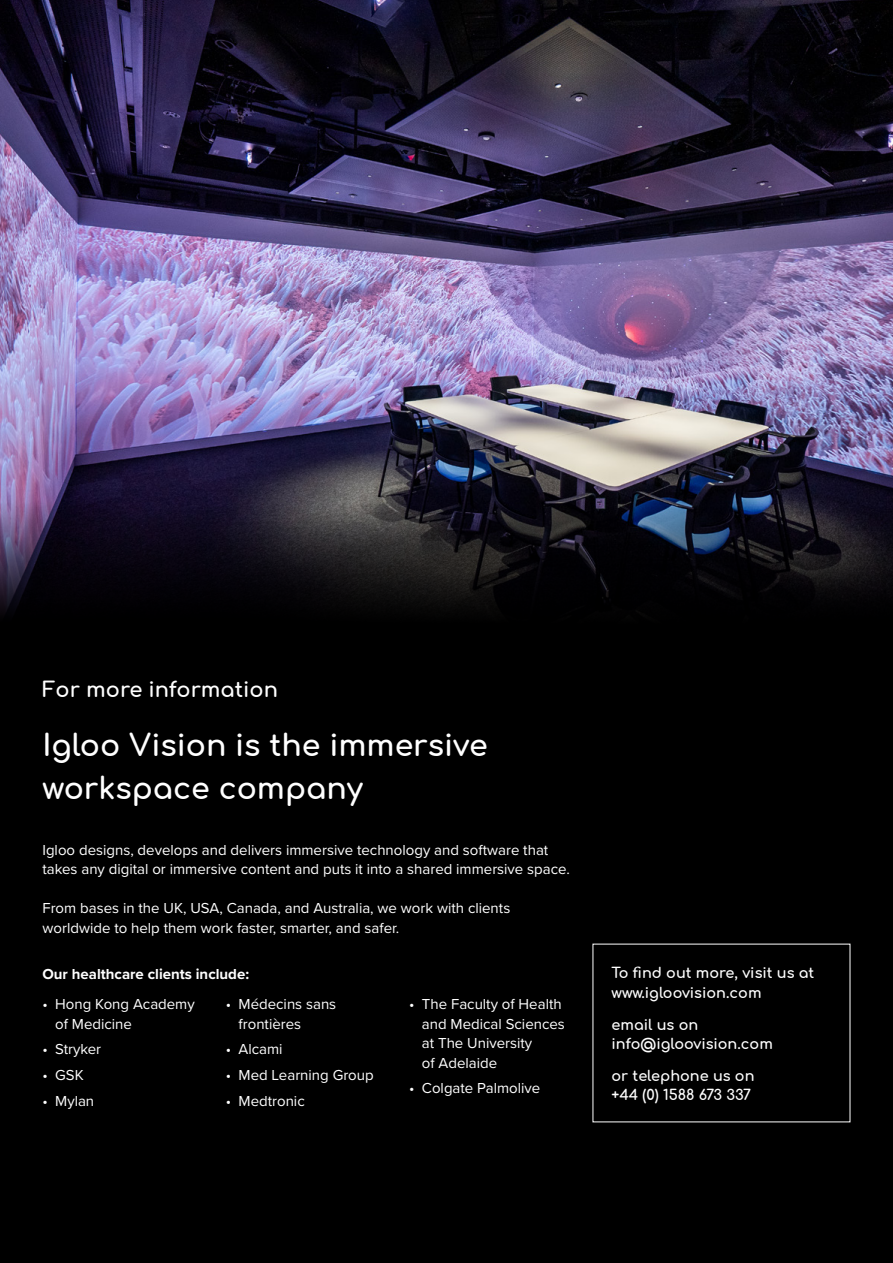
<style>
.page{position:relative;width:893px;height:1263px;background:#fff}
.page>*{position:absolute;margin:0;border:0;box-sizing:border-box;transform-origin:0 0}
.t1{font:700 30px/43.5px "Comfortaa";color:#fff}
.t2{font:700 21px "Comfortaa";color:#fff}
.t3{font:15px/19.5px "Proxima Nova";color:#fff}
.t4{font:700 15px "Proxima Nova";color:#fff}
.t5{font:700 14.4px/19.2px "Comfortaa";color:#fff}
</style>
<div class="page">
<img style="left:0;top:0;width:893px;height:489px">
<div style="left:0;top:631px;width:893px;height:632px;background:#000"></div>
<svg style="left:0;top:489px;width:893px;height:142px"></svg>
<h2 class="t2" style="left:42px;top:670px;width:237px">For more information</h2>
<h1 class="t1" style="left:42px;top:719px;width:447px">Igloo Vision is the immersive workspace company</h1>
<p class="t3" style="left:42px;top:839px;width:529px">Igloo designs, develops and delivers immersive technology and software that takes any digital or immersive content and puts it into a shared immersive space.</p>
<p class="t3" style="left:42px;top:898px;width:469px">From bases in the UK, USA, Canada, and Australia, we work with clients worldwide to help them work faster, smarter, and safer.</p>
<p class="t4" style="left:42px;top:963px;width:208px">Our healthcare clients include:</p>
<p class="t3" style="left:55px;top:994px;width:141px;text-indent:-13px">• Hong Kong Academy of Medicine</p>
<p class="t3" style="left:42px;top:1039px;width:60px">• Stryker</p>
<p class="t3" style="left:42px;top:1065px;width:43px">• GSK</p>
<p class="t3" style="left:42px;top:1091px;width:53px">• Mylan</p>
<p class="t3" style="left:239px;top:994px;width:99px;text-indent:-13px">• Médecins sans frontières</p>
<p class="t3" style="left:226px;top:1039px;width:58px">• Alcami</p>
<p class="t3" style="left:226px;top:1065px;width:149px">• Med Learning Group</p>
<p class="t3" style="left:226px;top:1091px;width:80px">• Medtronic</p>
<p class="t3" style="left:422px;top:994px;width:144px;text-indent:-13px">• The Faculty of Health and Medical Sciences at The University<br>of Adelaide</p>
<p class="t3" style="left:409px;top:1078px;width:133px">• Colgate Palmolive</p>
<p class="t5" style="left:612px;top:961px;width:204px">To find out more, visit us at www.igloovision.com</p>
<p class="t5" style="left:612px;top:1013px;width:163px">email us on info@igloovision.com</p>
<p class="t5" style="left:612px;top:1064px;width:144px">or telephone us on +44 (0) 1588 673 337</p>
</div>
